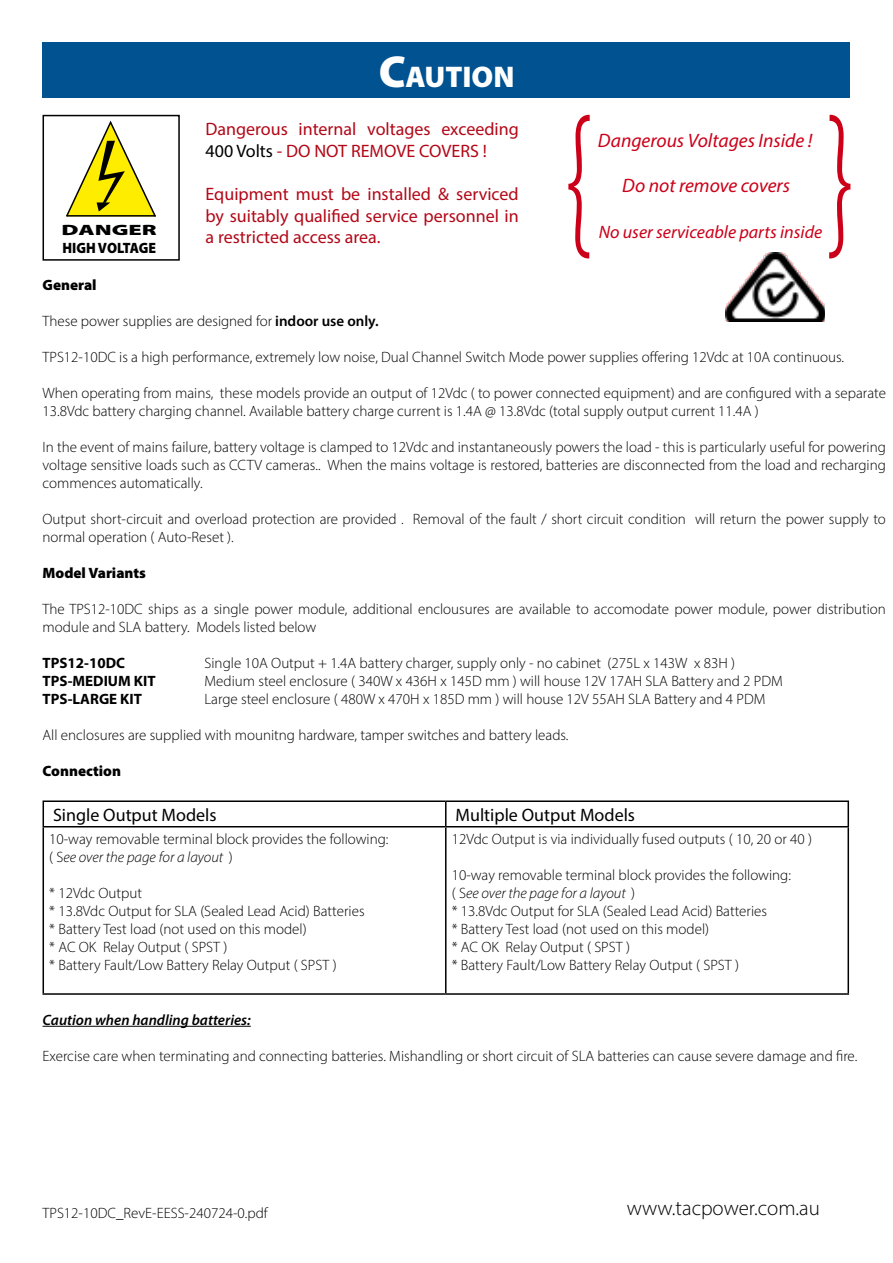
<style>
.page{position:relative;width:893px;height:1263px;background:#fff}
.page>*{position:absolute;margin:0;border:0;box-sizing:border-box;transform-origin:0 0}
.t1{font:900 30px "Myriad Pro";color:#fff}
.t2{font:300 21px "Myriad Pro";color:#000}
.t3{font:italic 19.5px "Myriad Pro";color:#cc0019}
.t4{font:18px/21.6px "Myriad Pro";color:#b20817}
.t5{font:18px "Myriad Pro";color:#000}
.t6{font:italic 18px "Myriad Pro";color:#cc0019}
.t7{font:300 15px/18px "Myriad Pro";color:#000}
.t8{font:700 15px "Myriad Pro";color:#000}
.t9{font:900 15px "Myriad Pro";color:#000}
.t10{font:italic 600 15px "Myriad Pro";color:#000}
.t11{font:900 15px/18px "Myriad Pro";color:#000;scale:1.61 1}
.s1{font-size:45px}
.s2{color:#000}
.s3{font-weight:600}
.s4{font-style:italic}
</style>
<div class="page">
<div style="left:43px;top:43px;width:807px;height:55px;background:#005291"></div>
<div style="left:43px;top:115px;width:137px;height:146px;background:#fff;border:2px solid #000"></div>
<svg style="left:66px;top:120px;width:90px;height:97px"></svg>
<hr style="left:67px;top:215px;width:88px;height:2px;background:#000">
<img style="left:726px;top:253px;width:99px;height:68px">
<svg style="left:568px;top:115px;width:22px;height:143px"></svg>
<svg style="left:829px;top:115px;width:21px;height:143px"></svg>
<hr style="left:43px;top:1026px;width:208px;height:1px;background:#000">
<hr style="left:43px;top:800px;width:403px;height:2px;background:#000">
<svg style="left:43px;top:802px;width:1px;height:24px"></svg>
<hr style="left:446px;top:800px;width:403px;height:2px;background:#000">
<svg style="left:445px;top:802px;width:1px;height:24px"></svg>
<hr style="left:847px;top:802px;width:2px;height:24px;background:#000">
<hr style="left:43px;top:826px;width:403px;height:1px;background:#000">
<hr style="left:43px;top:827px;width:1px;height:166px;background:#000">
<hr style="left:446px;top:826px;width:403px;height:1px;background:#000">
<hr style="left:445px;top:827px;width:1px;height:166px;background:#000">
<hr style="left:847px;top:827px;width:2px;height:166px;background:#000">
<hr style="left:43px;top:993px;width:403px;height:2px;background:#000">
<hr style="left:446px;top:993px;width:403px;height:2px;background:#000">
<p class="t11" style="left:62px;top:220px;width:61px">DANGER<br>HIGH VOLTAGE</p>
<h1 class="t1" style="left:378px;top:57px;width:138px"><span class="s1">C</span>AUTION</h1>
<p class="t4" style="left:206px;top:118px;width:315px">Dangerous internal voltages exceeding<br><span class="s2">400 Volts</span> - DO NOT REMOVE COVERS !</p>
<p class="t4" style="left:206px;top:183px;width:315px;text-align:justify">Equipment must be installed &amp; serviced by suitably qualified service personnel in a restricted access area.</p>
<h3 class="t3" style="left:598px;top:128px;width:216px">Dangerous Voltages Inside !</h3>
<h3 class="t3" style="left:622px;top:173px;width:169px">Do not remove covers</h3>
<p class="t6" style="left:599px;top:221px;width:225px">No user serviceable parts inside</p>
<p class="t9" style="left:43px;top:275px;width:56px">General</p>
<p class="t7" style="left:43px;top:312px;width:338px">These power supplies are designed for <span class="s3">indoor use only.</span></p>
<p class="t7" style="left:43px;top:348px;width:803px">TPS12-10DC is a high performance, extremely low noise, Dual Channel Switch Mode power supplies offering 12Vdc at 10A continuous.</p>
<p class="t7" style="left:43px;top:384px;width:845px">When operating from mains, these models provide an output of 12Vdc ( to power connected equipment) and are configured with a separate<br>13.8Vdc battery charging channel. Available battery charge current is 1.4A @ 13.8Vdc (total supply output current 11.4A )</p>
<p class="t7" style="left:43px;top:438px;width:845px;text-align:justify">In the event of mains failure, battery voltage is clamped to 12Vdc and instantaneously powers the load - this is particularly useful for powering voltage sensitive loads such as CCTV cameras.. When the mains voltage is restored, batteries are disconnected from the load and recharging commences automatically.</p>
<p class="t7" style="left:43px;top:510px;width:845px">Output short-circuit and overload protection are provided . Removal of the fault / short circuit condition will return the power supply to normal operation ( Auto-Reset ).</p>
<p class="t9" style="left:43px;top:563px;width:105px">Model Variants</p>
<p class="t7" style="left:43px;top:600px;width:845px">The TPS12-10DC ships as a single power module, additional enclousures are available to accomodate power module, power distribution module and SLA battery. Models listed below</p>
<p class="t8" style="left:43px;top:654px;width:84px">TPS12-10DC</p>
<p class="t7" style="left:205px;top:654px;width:532px">Single 10A Output + 1.4A battery charger, supply only - no cabinet (275L x 143W x 83H )</p>
<p class="t8" style="left:43px;top:672px;width:115px">TPS-MEDIUM KIT</p>
<p class="t7" style="left:205px;top:672px;width:580px">Medium steel enclosure ( 340W x 436H x 145D mm ) will house 12V 17AH SLA Battery and 2 PDM</p>
<p class="t8" style="left:43px;top:690px;width:101px">TPS-LARGE KIT</p>
<p class="t7" style="left:205px;top:690px;width:562px">Large steel enclosure ( 480W x 470H x 185D mm ) will house 12V 55AH SLA Battery and 4 PDM</p>
<p class="t7" style="left:43px;top:726px;width:528px">All enclosures are supplied with mounitng hardware, tamper switches and battery leads.</p>
<p class="t9" style="left:43px;top:761px;width:80px">Connection</p>
<p class="t5" style="left:53px;top:804px;width:165px">Single Output Models</p>
<p class="t5" style="left:456px;top:804px;width:181px">Multiple Output Models</p>
<p class="t7" style="left:49px;top:830px;width:341px">10-way removable terminal block provides the following: ( S<span class="s4">ee over the page for a layout</span> )</p>
<p class="t7" style="left:49px;top:884px;width:317px">* 12Vdc Output<br>* 13.8Vdc Output for SLA (Sealed Lead Acid) Batteries * Battery Test load (not used on this model)<br>* AC OK Relay Output ( SPST )<br>* Battery Fault/Low Battery Relay Output ( SPST )</p>
<p class="t7" style="left:452px;top:830px;width:362px">12Vdc Output is via individually fused outputs ( 10, 20 or 40 )</p>
<p class="t7" style="left:452px;top:866px;width:341px">10-way removable terminal block provides the following: ( S<span class="s4">ee over the page for a layout</span> )<br>* 13.8Vdc Output for SLA (Sealed Lead Acid) Batteries<br>* Battery Test load (not used on this model)<br>* AC OK Relay Output ( SPST )<br>* Battery Fault/Low Battery Relay Output ( SPST )</p>
<p class="t10" style="left:43px;top:1010px;width:210px">Caution when handling batteries:</p>
<p class="t7" style="left:43px;top:1047px;width:816px">Exercise care when terminating and connecting batteries. Mishandling or short circuit of SLA batteries can cause severe damage and fire.</p>
<p class="t7" style="left:43px;top:1203px;width:227px">TPS12-10DC_RevE-EESS-240724-0.pdf</p>
<h2 class="t2" style="left:627px;top:1195px;width:194px">www.tacpower.com.au</h2>
</div>
